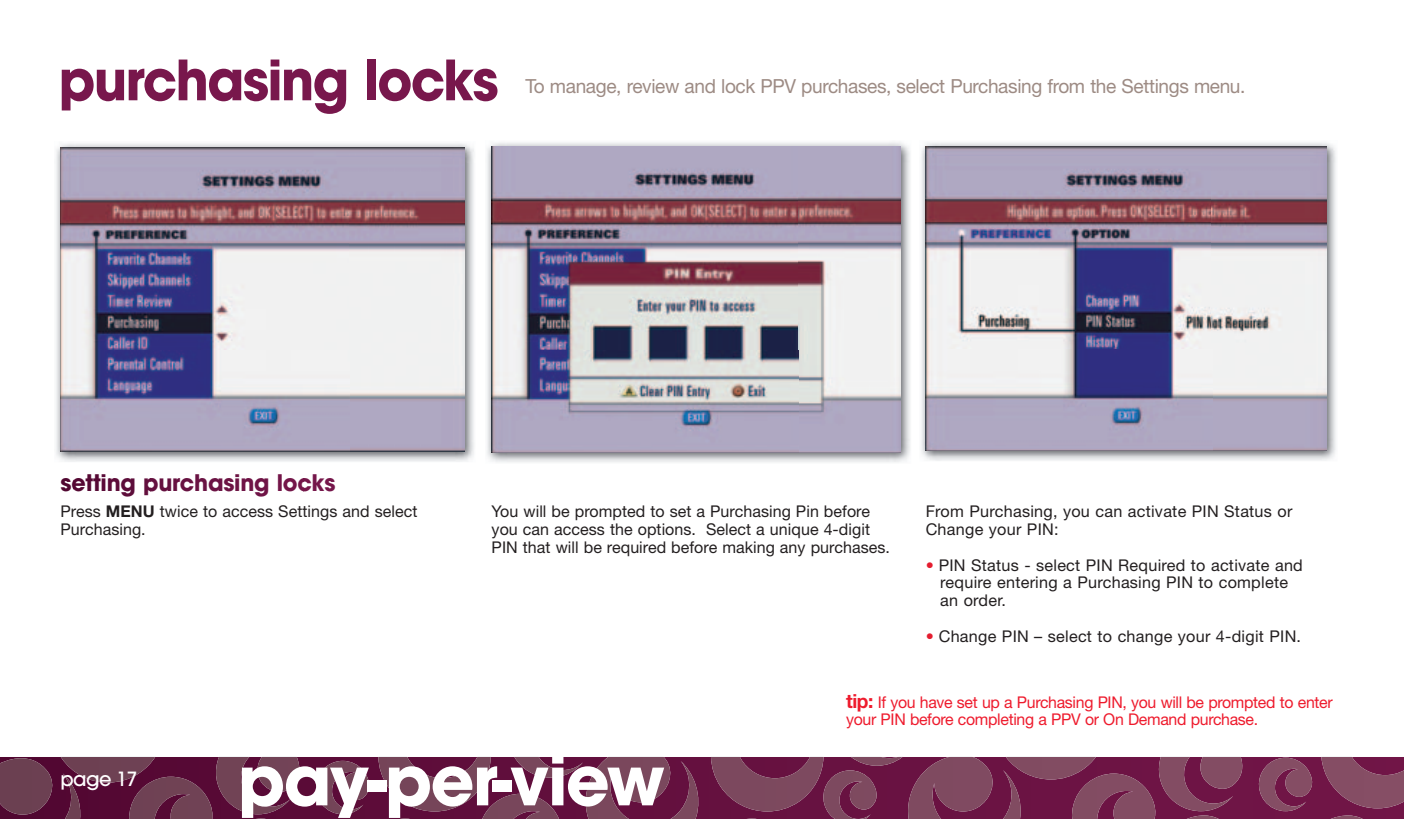
<style>
.page{position:relative;width:1404px;height:819px;background:#fff}
.page>*{position:absolute;margin:0;border:0;box-sizing:border-box;transform-origin:0 0}
.t1{font:700 68px "Avant Garde";letter-spacing:-.025em;color:#fff}
.t2{font:700 55px "Avant Garde";letter-spacing:-.03em;color:#78174c;scale:.96 1}
.t3{font:700 22.6px "Avant Garde";letter-spacing:-.01em;color:#510731}
.t4{font:19.4px "Helvetica Neue";letter-spacing:-.02em;color:#9d8b84}
.t5{font:500 19.4px "Avant Garde";letter-spacing:-.03em;color:#fff}
.t6{font:16.2px/17.8px "Helvetica Neue";letter-spacing:.005em;color:#231f20}
.t7{font:16.2px/17.8px "Helvetica Neue";letter-spacing:-.02em;color:#ee1b2d}
.s1{color:#560934}
.s2{color:#5b0b38}
.s3{color:#5d0d3a}
.s4{color:#630f3d}
.s5{color:#65103f}
.s6{color:#671140}
.s7{color:#6a1343}
.s8{color:#6c1344}
.s9{color:#6d1444}
.s10{color:#6f1446}
.s11{color:#731548}
.s12{color:#741649}
.s13{color:#75164a}
.s14{font-weight:700}
.s15{color:#e41d2f}
.s16{font-weight:700;font-size:19.4px}
</style>
<div class="page">
<svg style="left:301px;top:757px;width:954px;height:62px;background:#630f3d"></svg>
<img style="left:56px;top:143px;width:418px;height:319px">
<img style="left:60px;top:148px;width:405px;height:303px">
<img style="left:487px;top:142px;width:423px;height:320px">
<img style="left:492px;top:147px;width:409px;height:306px">
<img style="left:921px;top:142px;width:415px;height:319px">
<img style="left:926px;top:147px;width:400px;height:304px">
<svg style="left:313px;top:757px;width:389px;height:62px;background:#6c2a4b"></svg>
<svg style="left:0;top:757px;width:301px;height:62px;background:#632746"></svg>
<svg style="left:1255px;top:757px;width:149px;height:62px;background:#7b3256"></svg>
<svg style="left:711px;top:757px;width:536px;height:62px;background:#763052"></svg>
<h2 class="t2" style="left:59px;top:60px;width:460px">purchasing locks</h2>
<p class="t4" style="left:525px;top:79px;width:722px">To manage, review and lock PPV purchases, select Purchasing from the Settings menu.</p>
<h3 class="t3" style="left:60px;top:475px;width:276px">se<span class="s1">tt</span><span class="s2">in</span><span class="s3">g</span> <span class="s4">p</span><span class="s5">u</span><span class="s6">rc</span><span class="s7">h</span><span class="s8">a</span><span class="s9">si</span><span class="s10">ng</span> <span class="s11">l</span><span class="s12">oc</span><span class="s13">ks</span></h3>
<p class="t6" style="left:60px;top:504px;width:359px">Press <span class="s14">MENU</span> twice to access Settings and select<br>Purchasing.</p>
<p class="t6" style="left:492px;top:504px;width:400px">You will be prompted to set a Purchasing Pin before you can access the options. Select a unique 4-digit<br>PIN that will be required before making any purchases.</p>
<p class="t6" style="left:926px;top:504px;width:368px">From Purchasing, you can activate PIN Status or<br>Change your PIN:</p>
<p class="t6" style="left:940px;top:557px;width:364px;text-indent:-15px"><span class="s15">•</span> PIN Status - select PIN Required to activate and require entering a Purchasing PIN to complete an order.</p>
<p class="t6" style="left:926px;top:628px;width:377px"><span class="s15">•</span> Change PIN – select to change your 4-digit PIN.</p>
<p class="t7" style="left:846px;top:694px;width:488px"><span class="s16">tip:</span> If you have set up a Purchasing PIN, you will be prompted to enter your PIN before completing a PPV or On Demand purchase.</p>
<p class="t5" style="left:60px;top:772px;width:78px">page 17</p>
<h1 class="t1" style="left:238px;top:755px;width:428px">pay-per-view</h1>
</div>
